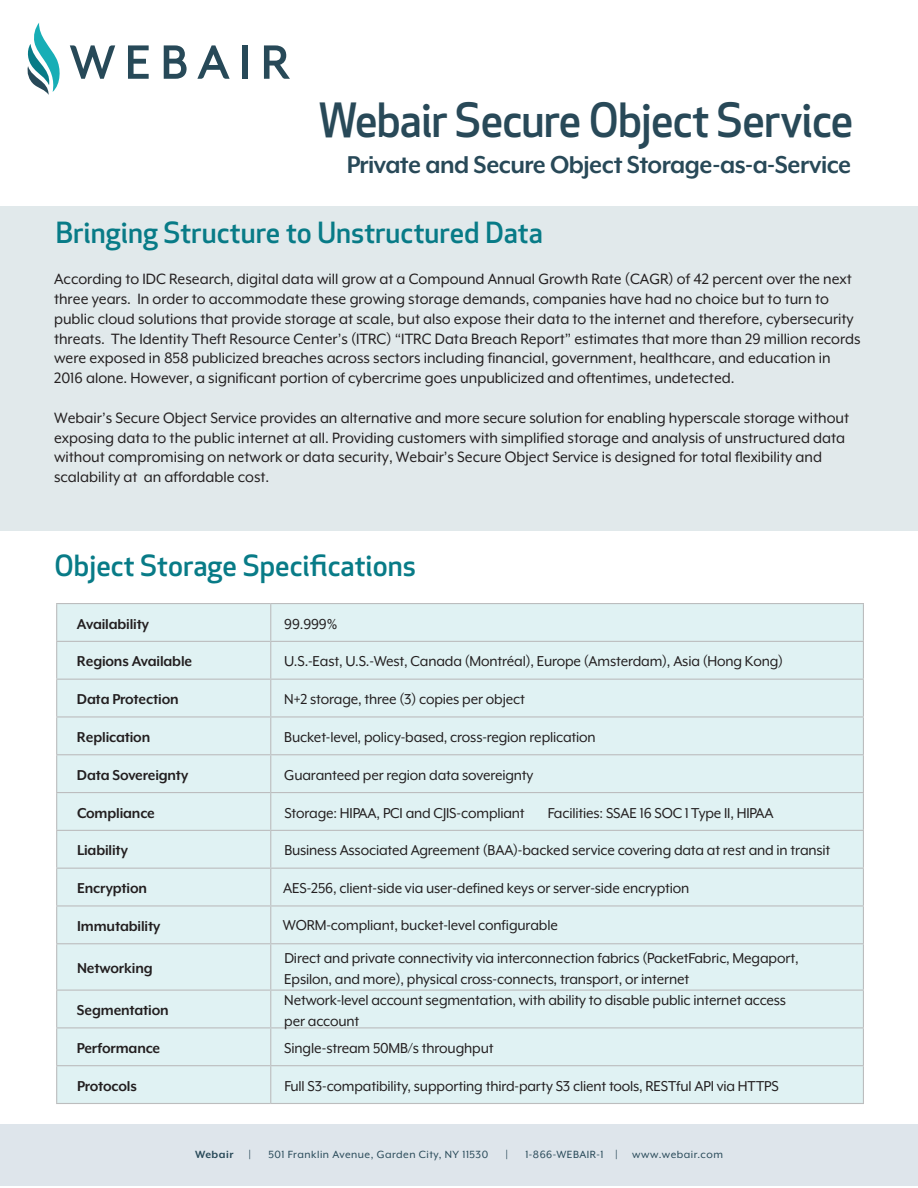
<style>
.page{position:relative;width:918px;height:1188px;background:#fff}
.page>*{position:absolute;margin:0;border:0;box-sizing:border-box;transform-origin:0 0}
.t1{font:500 46.05px "Apex New";letter-spacing:-.02em;color:#284958;scale:.96 1}
.t2{font:500 28.5px "Apex New";color:#087b87}
.t3{font:700 28.05px "Mr Eaves XL Mod OT";letter-spacing:-.02em;color:#284958;scale:.96 1}
.t4{font:17.25px/19.8px "Mr Eaves XL Mod OT";color:#231f20;scale:.96 1}
.t5{font:16.5px/21px "Mr Eaves XL Mod OT";letter-spacing:-.01em;color:#231f20;scale:.96 1}
.t6{font:700 16.5px "Mr Eaves XL Mod OT";letter-spacing:-.01em;color:#231f20;scale:.96 1}
.t7{font:12px "Mr Eaves XL Mod OT";letter-spacing:.04em;color:#284958}
.t8{font:700 12px "Mr Eaves XL Mod OT";letter-spacing:.04em;color:#284958}
</style>
<div class="page">
<div style="left:0;top:206px;width:918px;height:325px;background:#e1e9eb"></div>
<div style="left:57px;top:604px;width:806px;height:499px;background:#e0f2f3"></div>
<hr style="left:56px;top:603px;width:215px;height:1px;background:#bcbdbe">
<hr style="left:56px;top:604px;width:1px;height:37px;background:#bcbdbe">
<hr style="left:271px;top:603px;width:593px;height:1px;background:#bcbdbe">
<hr style="left:270px;top:604px;width:1px;height:37px;background:#bcbdbe">
<hr style="left:863px;top:604px;width:1px;height:37px;background:#bcbdbe">
<hr style="left:56px;top:641px;width:215px;height:1px;background:#bcbdbe">
<hr style="left:56px;top:642px;width:1px;height:37px;background:#bcbdbe">
<hr style="left:271px;top:641px;width:593px;height:1px;background:#bcbdbe">
<hr style="left:270px;top:642px;width:1px;height:37px;background:#bcbdbe">
<hr style="left:863px;top:642px;width:1px;height:37px;background:#bcbdbe">
<hr style="left:56px;top:679px;width:215px;height:1px;background:#bcbdbe">
<hr style="left:56px;top:680px;width:1px;height:36px;background:#bcbdbe">
<hr style="left:271px;top:679px;width:593px;height:1px;background:#bcbdbe">
<hr style="left:270px;top:680px;width:1px;height:36px;background:#bcbdbe">
<hr style="left:863px;top:680px;width:1px;height:36px;background:#bcbdbe">
<hr style="left:56px;top:716px;width:215px;height:2px;background:#bcbdbe">
<hr style="left:56px;top:718px;width:1px;height:36px;background:#bcbdbe">
<hr style="left:271px;top:716px;width:593px;height:2px;background:#bcbdbe">
<hr style="left:270px;top:718px;width:1px;height:36px;background:#bcbdbe">
<hr style="left:863px;top:718px;width:1px;height:36px;background:#bcbdbe">
<hr style="left:56px;top:754px;width:215px;height:1px;background:#bcbdbe">
<hr style="left:56px;top:755px;width:1px;height:37px;background:#bcbdbe">
<hr style="left:271px;top:754px;width:593px;height:1px;background:#bcbdbe">
<hr style="left:270px;top:755px;width:1px;height:37px;background:#bcbdbe">
<hr style="left:863px;top:755px;width:1px;height:37px;background:#bcbdbe">
<hr style="left:56px;top:792px;width:215px;height:1px;background:#bcbdbe">
<hr style="left:56px;top:793px;width:1px;height:37px;background:#bcbdbe">
<hr style="left:271px;top:792px;width:593px;height:1px;background:#bcbdbe">
<hr style="left:270px;top:793px;width:1px;height:37px;background:#bcbdbe">
<hr style="left:863px;top:793px;width:1px;height:37px;background:#bcbdbe">
<hr style="left:56px;top:830px;width:215px;height:1px;background:#bcbdbe">
<hr style="left:56px;top:831px;width:1px;height:37px;background:#bcbdbe">
<hr style="left:271px;top:830px;width:593px;height:1px;background:#bcbdbe">
<hr style="left:270px;top:831px;width:1px;height:37px;background:#bcbdbe">
<hr style="left:863px;top:831px;width:1px;height:37px;background:#bcbdbe">
<hr style="left:56px;top:868px;width:215px;height:1px;background:#bcbdbe">
<hr style="left:56px;top:869px;width:1px;height:36px;background:#bcbdbe">
<hr style="left:271px;top:868px;width:593px;height:1px;background:#bcbdbe">
<hr style="left:270px;top:869px;width:1px;height:36px;background:#bcbdbe">
<hr style="left:863px;top:869px;width:1px;height:36px;background:#bcbdbe">
<hr style="left:56px;top:905px;width:215px;height:2px;background:#bcbdbe">
<hr style="left:56px;top:907px;width:1px;height:36px;background:#bcbdbe">
<hr style="left:271px;top:905px;width:593px;height:2px;background:#bcbdbe">
<hr style="left:270px;top:907px;width:1px;height:36px;background:#bcbdbe">
<hr style="left:863px;top:907px;width:1px;height:36px;background:#bcbdbe">
<hr style="left:56px;top:943px;width:215px;height:1px;background:#bcbdbe">
<hr style="left:56px;top:944px;width:1px;height:46px;background:#bcbdbe">
<hr style="left:271px;top:943px;width:593px;height:1px;background:#bcbdbe">
<hr style="left:270px;top:944px;width:1px;height:46px;background:#bcbdbe">
<hr style="left:863px;top:944px;width:1px;height:46px;background:#bcbdbe">
<hr style="left:56px;top:990px;width:215px;height:1px;background:#bcbdbe">
<hr style="left:56px;top:991px;width:1px;height:36px;background:#bcbdbe">
<hr style="left:271px;top:990px;width:593px;height:1px;background:#bcbdbe">
<hr style="left:270px;top:991px;width:1px;height:36px;background:#bcbdbe">
<hr style="left:863px;top:991px;width:1px;height:36px;background:#bcbdbe">
<hr style="left:56px;top:1027px;width:215px;height:1px;background:#bcbdbe">
<hr style="left:56px;top:1028px;width:1px;height:37px;background:#bcbdbe">
<hr style="left:271px;top:1027px;width:593px;height:1px;background:#bcbdbe">
<hr style="left:270px;top:1028px;width:1px;height:37px;background:#bcbdbe">
<hr style="left:863px;top:1028px;width:1px;height:37px;background:#bcbdbe">
<hr style="left:56px;top:1065px;width:215px;height:1px;background:#bcbdbe">
<hr style="left:56px;top:1066px;width:1px;height:37px;background:#bcbdbe">
<hr style="left:271px;top:1065px;width:593px;height:1px;background:#bcbdbe">
<hr style="left:270px;top:1066px;width:1px;height:37px;background:#bcbdbe">
<hr style="left:863px;top:1066px;width:1px;height:37px;background:#bcbdbe">
<hr style="left:56px;top:1103px;width:215px;height:1px;background:#bcbdbe">
<hr style="left:271px;top:1103px;width:593px;height:1px;background:#bcbdbe">
<svg style="left:27px;top:23px;width:33px;height:72px"></svg>
<svg style="left:70px;top:45px;width:45px;height:34px"></svg>
<svg style="left:128px;top:45px;width:21px;height:34px"></svg>
<svg style="left:164px;top:45px;width:23px;height:34px"></svg>
<svg style="left:197px;top:45px;width:33px;height:34px"></svg>
<div style="left:242px;top:45px;width:6px;height:34px;background:#274958"></div>
<svg style="left:264px;top:45px;width:26px;height:34px"></svg>
<div style="left:0;top:1124px;width:918px;height:62px;background:#dee5eb"></div>
<h1 class="t1" style="left:319px;top:90px;width:559px">Webair Secure Object Service</h1>
<h3 class="t3" style="left:347px;top:150px;width:527px">Private and Secure Object Storage-as-a-Service</h3>
<h2 class="t2" style="left:56px;top:213px;width:489px">Bringing Structure to Unstructured Data</h2>
<p class="t4" style="left:54px;top:269px;width:842px">According to IDC Research, digital data will grow at a Compound Annual Growth Rate (CAGR) of 42 percent over the next three years. In order to accommodate these growing storage demands, companies have had no choice but to turn to public cloud solutions that provide storage at scale, but also expose their data to the internet and therefore, cybersecurity threats. The Identity Theft Resource Center’s (ITRC) “ITRC Data Breach Report” estimates that more than 29 million records were exposed in 858 publicized breaches across sectors including financial, government, healthcare, and education in 2016 alone. However, a significant portion of cybercrime goes unpublicized and oftentimes, undetected.</p>
<p class="t4" style="left:54px;top:408px;width:830px">Webair’s Secure Object Service provides an alternative and more secure solution for enabling hyperscale storage without exposing data to the public internet at all. Providing customers with simplified storage and analysis of unstructured data without compromising on network or data security, Webair’s Secure Object Service is designed for total flexibility and scalability at an affordable cost.</p>
<h2 class="t2" style="left:55px;top:547px;width:363px">Object Storage Specifications</h2>
<p class="t6" style="left:77px;top:615px;width:77px">Availability</p>
<p class="t5" style="left:284px;top:613px;width:57px">99.999%</p>
<p class="t6" style="left:77px;top:653px;width:122px">Regions Available</p>
<p class="t5" style="left:284px;top:651px;width:521px">U.S.-East, U.S.-West, Canada (Montréal), Europe (Amsterdam), Asia (Hong Kong)</p>
<p class="t6" style="left:77px;top:691px;width:108px">Data Protection</p>
<p class="t5" style="left:284px;top:689px;width:252px">N+2 storage, three (3) copies per object</p>
<p class="t6" style="left:77px;top:729px;width:78px">Replication</p>
<p class="t5" style="left:284px;top:727px;width:326px">Bucket-level, policy-based, cross-region replication</p>
<p class="t6" style="left:77px;top:767px;width:117px">Data Sovereignty</p>
<p class="t5" style="left:284px;top:764px;width:261px">Guaranteed per region data sovereignty</p>
<p class="t6" style="left:77px;top:804px;width:83px">Compliance</p>
<p class="t5" style="left:284px;top:802px;width:252px">Storage: HIPAA, PCI and CJIS-compliant</p>
<p class="t5" style="left:548px;top:802px;width:237px">Facilities: SSAE 16 SOC 1 Type II, HIPAA</p>
<p class="t6" style="left:77px;top:842px;width:55px">Liability</p>
<p class="t5" style="left:284px;top:840px;width:570px">Business Associated Agreement (BAA)-backed service covering data at rest and in transit</p>
<p class="t6" style="left:77px;top:880px;width:74px">Encryption</p>
<p class="t6" style="left:77px;top:918px;width:88px">Immutability</p>
<p class="t6" style="left:77px;top:960px;width:80px">Networking</p>
<p class="t5" style="left:283px;top:878px;width:425px">AES-256, client-side via user-defined keys or server-side encryption</p>
<p class="t5" style="left:283px;top:915px;width:288px">WORM-compliant, bucket-level configurable</p>
<p class="t5" style="left:284px;top:947px;width:538px">Direct and private connectivity via interconnection fabrics (PacketFabric, Megaport,<br>Epsilon, and more), physical cross-connects, transport, or internet</p>
<p class="t6" style="left:77px;top:1002px;width:97px">Segmentation</p>
<p class="t5" style="left:284px;top:989px;width:524px">Network-level account segmentation, with ability to disable public internet access per account</p>
<p class="t6" style="left:77px;top:1040px;width:88px">Performance</p>
<p class="t5" style="left:284px;top:1038px;width:219px">Single-stream 50MB/s throughput</p>
<p class="t6" style="left:77px;top:1078px;width:64px">Protocols</p>
<p class="t5" style="left:284px;top:1075px;width:517px">Full S3-compatibility, supporting third-party S3 client tools, RESTful API via HTTPS</p>
<p class="t8" style="left:195px;top:1149px;width:40px">Webair</p>
<p class="t7" style="left:249px;top:1149px;width:4px">|</p>
<p class="t7" style="left:268px;top:1149px;width:221px">501 Franklin Avenue, Garden City, NY 11530</p>
<p class="t7" style="left:505px;top:1149px;width:4px">|</p>
<p class="t7" style="left:525px;top:1149px;width:199px">1-866-WEBAIR-1 | www.webair.com</p>
</div>
